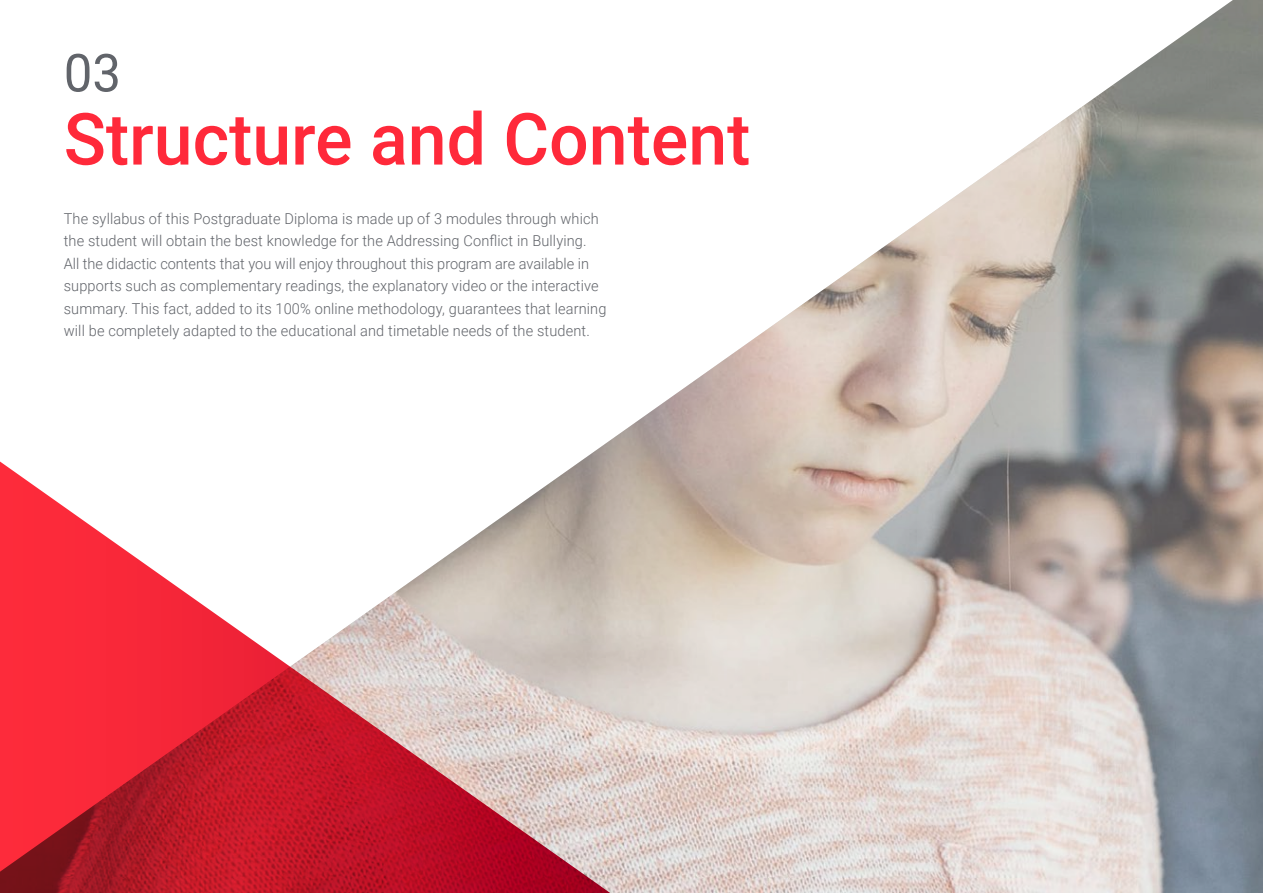
<style>
.page{position:relative;width:1263px;height:893px;background:#fff}
.page>*{position:absolute;margin:0;border:0;box-sizing:border-box;transform-origin:0 0}
.t1{font:500 72px "Roboto";color:#ff293a}
.t2{font:52.5px "Roboto";color:#61646a}
.t3{font:300 15px/22.5px "Roboto";letter-spacing:.01em;color:#61646a}
</style>
<div class="page">
<img style="left:602px;top:0;width:661px;height:893px">
<svg style="left:0;top:446px;width:640px;height:447px"></svg>
<h2 class="t2" style="left:64px;top:36px;width:59px">03</h2>
<h1 class="t1" style="left:64px;top:89px;width:688px">Structure and Content</h1>
<p class="t3" style="left:64px;top:207px;width:544px">The syllabus of this Postgraduate Diploma is made up of 3 modules through which the student will obtain the best knowledge for the Addressing Conflict in Bullying.<br>All the didactic contents that you will enjoy throughout this program are available in supports such as complementary readings, the explanatory video or the interactive summary. This fact, added to its 100% online methodology, guarantees that learning will be completely adapted to the educational and timetable needs of the student.</p>
</div>
